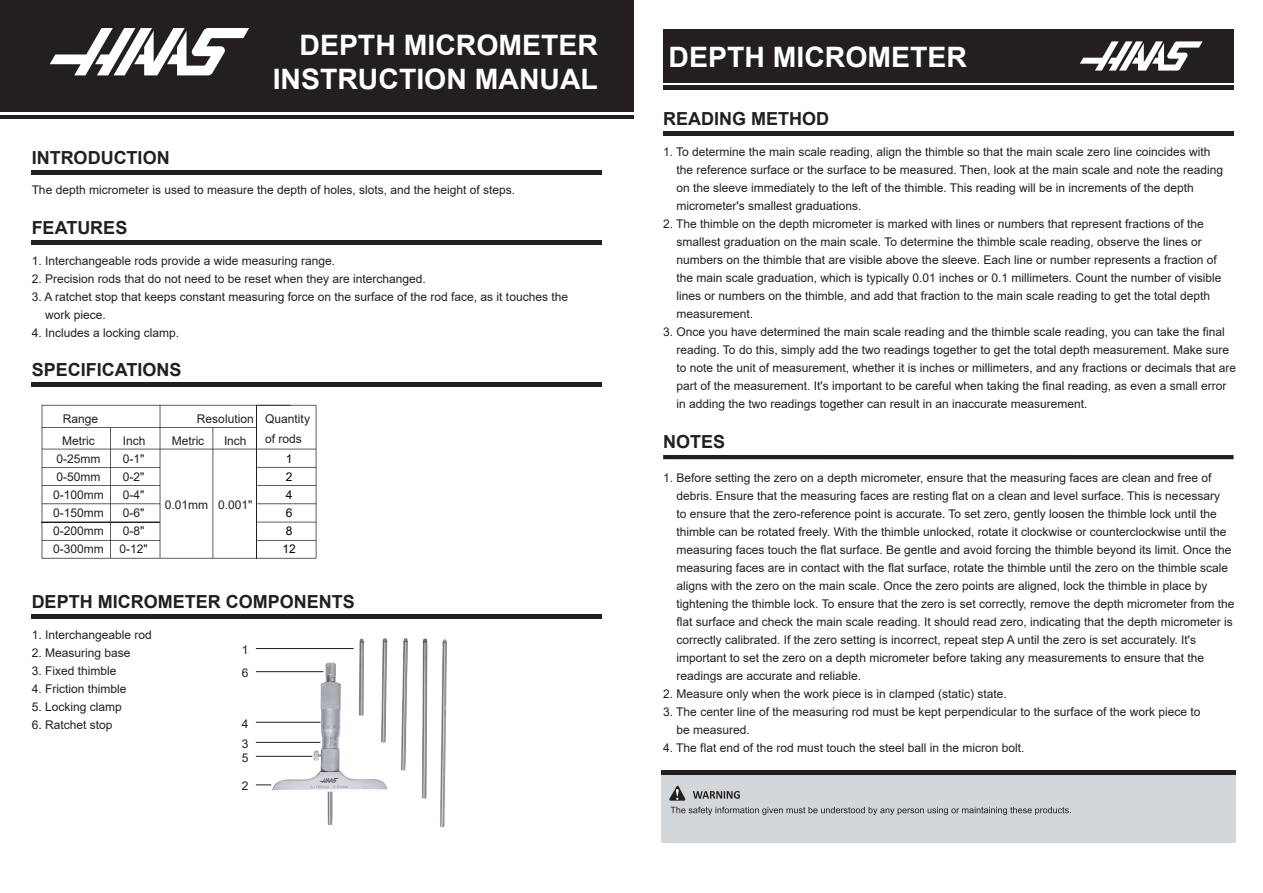
<style>
.page{position:relative;width:1263px;height:893px;background:#fff}
.page>*{position:absolute;margin:0;border:0;box-sizing:border-box;transform-origin:0 0}
.t1{font:700 28.2px/33.8px "Arial";color:#fff;text-align:right}
.t2{font:700 18px "Arial";color:#231f20}
.t3{font:12px/18px "Arial";color:#231f20}
.t4{font:12px/18px "Arial";color:#030303}
</style>
<div class="page">
<div style="left:0;top:0;width:634px;height:111px;background:#231f20"></div>
<hr style="left:0;top:115px;width:634px;height:4px;background:#231f20">
<svg style="left:50px;top:28px;width:199px;height:47px"></svg>
<hr style="left:32px;top:170px;width:570px;height:4px;background:#231f20">
<hr style="left:663px;top:132px;width:570px;height:4px;background:#231f20">
<hr style="left:663px;top:455px;width:570px;height:4px;background:#231f20">
<div style="left:32px;top:240px;width:570px;height:5px;background:#231f20"></div>
<hr style="left:32px;top:383px;width:570px;height:4px;background:#231f20">
<div style="left:32px;top:614px;width:570px;height:5px;background:#231f20"></div>
<div style="left:661px;top:775px;width:575px;height:67px;background:#d3d7d9"></div>
<div style="left:661px;top:770px;width:575px;height:5px;background:#231f20"></div>
<svg style="left:669px;top:785px;width:16px;height:15px"></svg>
<svg style="left:693px;top:791px;width:47px;height:7px"></svg>
<svg style="left:670px;top:806px;width:401px;height:9px"></svg>
<svg style="left:42px;top:405px;width:274px;height:154px"></svg>
<hr style="left:42px;top:521px;width:118px;height:1px;background:#231f20">
<div style="left:663px;top:29px;width:571px;height:54px;background:#231f20"></div>
<hr style="left:663px;top:85px;width:570px;height:4px;background:#231f20">
<svg style="left:1080px;top:41px;width:122px;height:30px"></svg>
<img style="left:263px;top:638px;width:184px;height:190px">
<hr style="left:256px;top:648px;width:98px;height:1px;background:#231f20">
<hr style="left:256px;top:742px;width:64px;height:1px;background:#231f20">
<hr style="left:256px;top:722px;width:64px;height:1px;background:#231f20">
<hr style="left:256px;top:671px;width:67px;height:1px;background:#231f20">
<hr style="left:256px;top:756px;width:56px;height:1px;background:#231f20">
<svg style="left:256px;top:784px;width:15px;height:1px"></svg>
<h2 class="t2" style="left:32px;top:144px;width:139px">INTRODUCTION</h2>
<h1 class="t1" style="left:273px;top:29px;width:327px">DEPTH MICROMETER<br>INSTRUCTION MANUAL</h1>
<p class="t3" style="left:32px;top:180px;width:485px">The depth micrometer is used to measure the depth of holes, slots, and the height of steps.</p>
<h2 class="t2" style="left:32px;top:215px;width:97px">FEATURES</h2>
<p class="t3" style="left:32px;top:252px;width:305px">1. Interchangeable rods provide a wide measuring range.</p>
<p class="t3" style="left:32px;top:270px;width:396px">2. Precision rods that do not need to be reset when they are interchanged.</p>
<p class="t3" style="left:45px;top:288px;width:524px;text-indent:-13px">3. A ratchet stop that keeps constant measuring force on the surface of the rod face, as it touches the work piece.</p>
<p class="t3" style="left:32px;top:324px;width:149px">4. Includes a locking clamp.</p>
<h2 class="t2" style="left:32px;top:357px;width:151px">SPECIFICATIONS</h2>
<p class="t3" style="left:63px;top:409px;width:37px">Range</p>
<p class="t3" style="left:197px;top:409px;width:115px">Resolution Quantity</p>
<p class="t3" style="left:62px;top:431px;width:34px">Metric</p>
<p class="t3" style="left:123px;top:431px;width:24px">Inch</p>
<p class="t3" style="left:172px;top:431px;width:34px">Metric</p>
<p class="t3" style="left:224px;top:431px;width:24px">Inch</p>
<p class="t3" style="left:265px;top:430px;width:38px">of rods</p>
<p class="t3" style="left:53px;top:450px;width:52px">0-25mm<br>0-50mm<br>0-100mm<br>0-150mm<br>0-200mm<br>0-300mm</p>
<p class="t3" style="left:120px;top:450px;width:30px">0-1"<br>0-2"<br>0-4"<br>0-6"<br>0-8"<br>0-12"</p>
<p class="t3" style="left:165px;top:495px;width:89px">0.01mm 0.001"</p>
<p class="t4" style="left:282px;top:450px;width:15px">1<br>2<br>4<br>6<br>8<br>12</p>
<h2 class="t2" style="left:32px;top:589px;width:325px">DEPTH MICROMETER COMPONENTS</h2>
<p class="t3" style="left:32px;top:626px;width:122px">1. Interchangeable rod</p>
<p class="t3" style="left:32px;top:644px;width:100px">2. Measuring base</p>
<p class="t3" style="left:32px;top:662px;width:86px">3. Fixed thimble</p>
<p class="t3" style="left:32px;top:680px;width:96px">4. Friction thimble</p>
<p class="t3" style="left:32px;top:698px;width:92px">5. Locking clamp</p>
<p class="t3" style="left:32px;top:716px;width:82px">6. Ratchet stop</p>
<p class="t3" style="left:242px;top:640px;width:8px">1</p>
<p class="t3" style="left:242px;top:664px;width:8px">6</p>
<p class="t3" style="left:242px;top:714px;width:8px">4</p>
<p class="t3" style="left:242px;top:734px;width:8px">3</p>
<p class="t3" style="left:242px;top:748px;width:8px">5</p>
<p class="t3" style="left:242px;top:776px;width:8px">2</p>
<h1 class="t1" style="left:668px;top:41px;width:300px">DEPTH MICROMETER</h1>
<h2 class="t2" style="left:663px;top:106px;width:167px">READING METHOD</h2>
<p class="t3" style="left:676px;top:143px;width:548px;text-indent:-13px">1. To determine the main scale reading, align the thimble so that the main scale zero line coincides with the reference surface or the surface to be measured. Then, look at the main scale and note the reading on the sleeve immediately to the left of the thimble. This reading will be in increments of the depth micrometer's smallest graduations.</p>
<p class="t3" style="left:676px;top:215px;width:546px;text-indent:-13px">2. The thimble on the depth micrometer is marked with lines or numbers that represent fractions of the smallest graduation on the main scale. To determine the thimble scale reading, observe the lines or numbers on the thimble that are visible above the sleeve. Each line or number represents a fraction of the main scale graduation, which is typically 0.01 inches or 0.1 millimeters. Count the number of visible lines or numbers on the thimble, and add that fraction to the main scale reading to get the total depth measurement.</p>
<p class="t3" style="left:676px;top:323px;width:561px;text-indent:-13px">3. Once you have determined the main scale reading and the thimble scale reading, you can take the final reading. To do this, simply add the two readings together to get the total depth measurement. Make sure to note the unit of measurement, whether it is inches or millimeters, and any fractions or decimals that are part of the measurement. It's important to be careful when taking the final reading, as even a small error in adding the two readings together can result in an inaccurate measurement.</p>
<h2 class="t2" style="left:663px;top:429px;width:64px">NOTES</h2>
<p class="t3" style="left:676px;top:468px;width:559px;text-indent:-13px">1. Before setting the zero on a depth micrometer, ensure that the measuring faces are clean and free of debris. Ensure that the measuring faces are resting flat on a clean and level surface. This is necessary<br>to ensure that the zero-reference point is accurate. To set zero, gently loosen the thimble lock until the thimble can be rotated freely. With the thimble unlocked, rotate it clockwise or counterclockwise until the measuring faces touch the flat surface. Be gentle and avoid forcing the thimble beyond its limit. Once the measuring faces are in contact with the flat surface, rotate the thimble until the zero on the thimble scale aligns with the zero on the main scale. Once the zero points are aligned, lock the thimble in place by tightening the thimble lock. To ensure that the zero is set correctly, remove the depth micrometer from the flat surface and check the main scale reading. It should read zero, indicating that the depth micrometer is correctly calibrated. If the zero setting is incorrect, repeat step A until the zero is set accurately. It's important to set the zero on a depth micrometer before taking any measurements to ensure that the readings are accurate and reliable.</p>
<p class="t3" style="left:663px;top:684px;width:345px">2. Measure only when the work piece is in clamped (static) state.</p>
<p class="t3" style="left:676px;top:702px;width:526px;text-indent:-13px">3. The center line of the measuring rod must be kept perpendicular to the surface of the work piece to be measured.</p>
<p class="t3" style="left:663px;top:738px;width:363px">4. The flat end of the rod must touch the steel ball in the micron bolt.</p>
</div>
